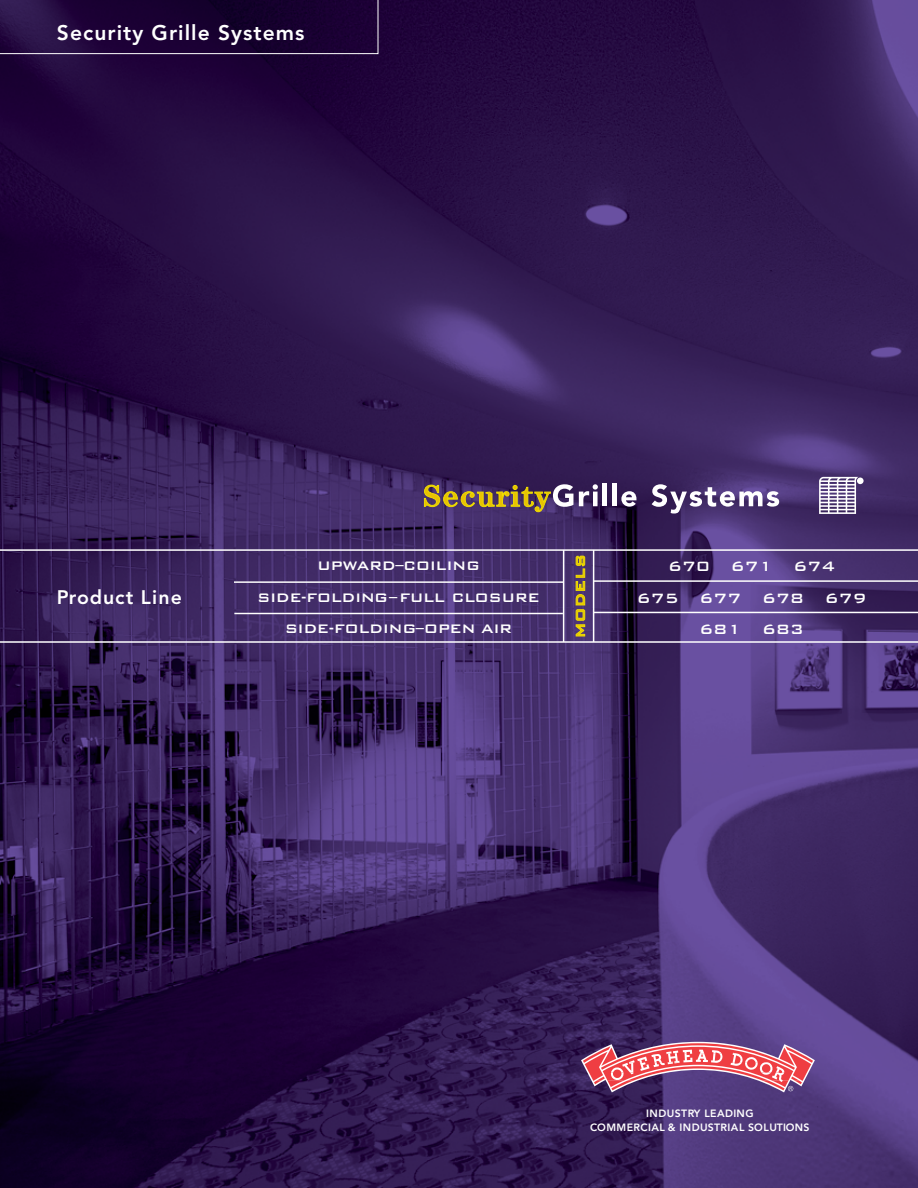
<style>
.page{position:relative;width:918px;height:1188px;background:#fff}
.page>*{position:absolute;margin:0;border:0;box-sizing:border-box;transform-origin:0 0}
.t1{font:800 21px "Avenir LT Std";letter-spacing:.05em;color:#fff}
.t2{font:800 19.5px "Avenir LT Std";letter-spacing:.05em;color:#fff}
.t3{font:500 18px/31.5px "Bank Gothic BT";color:#fff;text-align:center}
.t4{font:500 16.5px/31.5px "Bank Gothic BT";letter-spacing:-.03em;color:#fff;text-align:center}
.t5{font:800 10.5px/13.5px "Avenir LT Std";letter-spacing:.04em;color:#fff;text-align:center}
</style>
<div class="page">
<img style="left:0;top:0;width:918px;height:1188px">
<svg style="left:424px;top:484px;width:149px;height:28px;background:#796354"></svg>
<svg style="left:579px;top:484px;width:19px;height:22px"></svg>
<hr style="left:603px;top:483px;width:4px;height:23px;background:#fff">
<div style="left:612px;top:483px;width:5px;height:23px;background:#fff"></div>
<svg style="left:621px;top:491px;width:15px;height:16px"></svg>
<svg style="left:652px;top:484px;width:127px;height:30px"></svg>
<svg style="left:576px;top:556px;width:9px;height:80px"></svg>
<svg style="left:581px;top:1042px;width:234px;height:50px;background:#ae627e"></svg>
<svg style="left:819px;top:477px;width:40px;height:37px"></svg>
<div style="left:857px;top:478px;width:7px;height:6px;background:#fff;border-radius:50%"></div>
<hr style="left:0;top:641px;width:918px;height:2px;background:#fff">
<hr style="left:0;top:549px;width:918px;height:2px;background:#fff">
<hr style="left:563px;top:550px;width:1px;height:92px;background:#fff">
<hr style="left:593px;top:580px;width:325px;height:2px;background:#fff">
<hr style="left:594px;top:612px;width:324px;height:1px;background:#fff">
<hr style="left:234px;top:581px;width:329px;height:2px;background:#fff">
<hr style="left:234px;top:613px;width:329px;height:1px;background:#fff">
<svg style="left:0;top:0;width:379px;height:54px;background:#200839"></svg>
<hr style="left:593px;top:550px;width:1px;height:92px;background:#fff">
<p class="t1" style="left:57px;top:21px;width:249px">Security Grille Systems</p>
<p class="t2" style="left:57px;top:586px;width:126px">Product Line</p>
<p class="t4" style="left:257px;top:550px;width:284px">UPWARD–COILING<br>SIDE-FOLDING–FULL CLOSURE<br>SIDE-FOLDING–OPEN AIR</p>
<p class="t3" style="left:637px;top:550px;width:231px">670 671 674<br>675 677 678 679<br>681 683</p>
<p class="t5" style="left:590px;top:1107px;width:221px">INDUSTRY LEADING<br>COMMERCIAL &amp; INDUSTRIAL SOLUTIONS</p>
</div>
